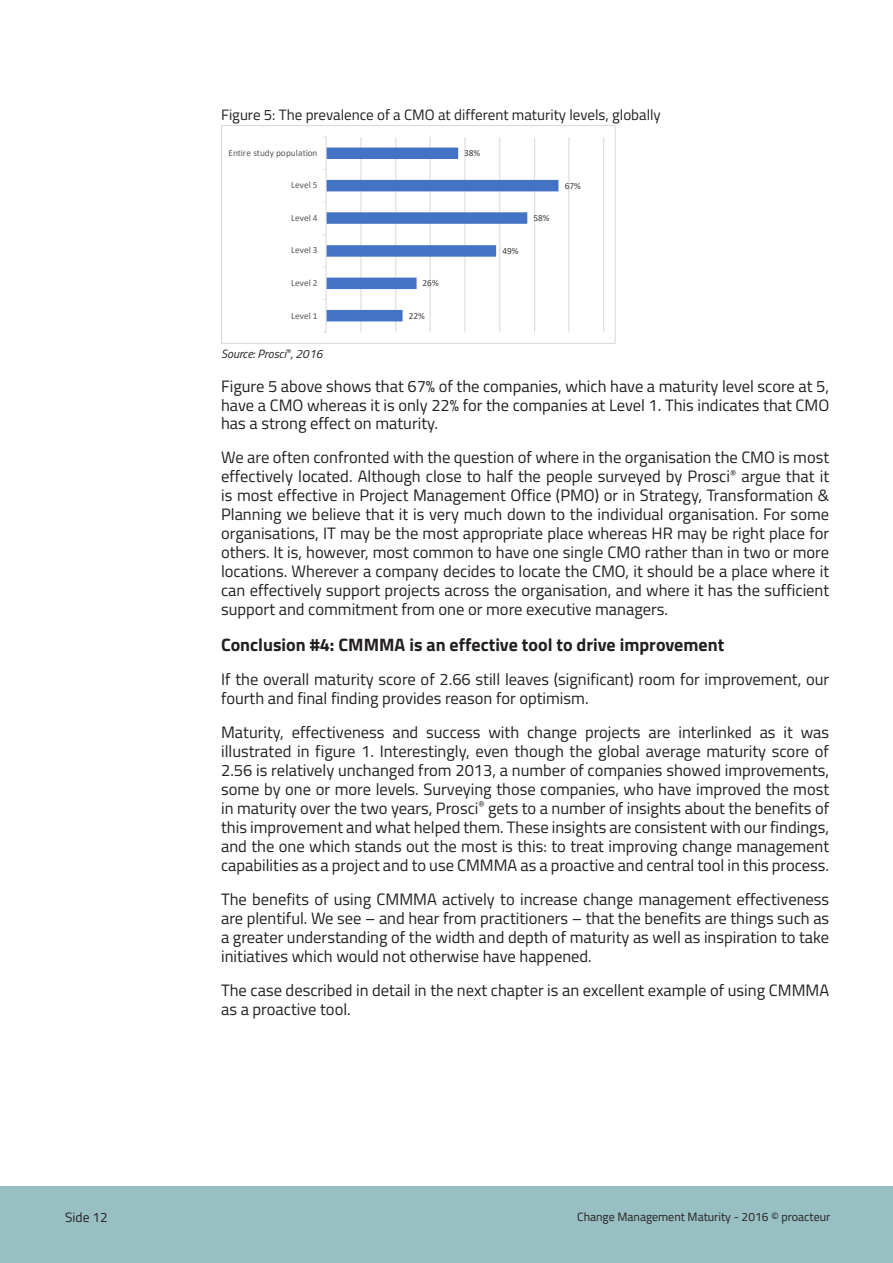
<style>
.page{position:relative;width:893px;height:1263px;background:#fff}
.page>*{position:absolute;margin:0;border:0;box-sizing:border-box;transform-origin:0 0}
.List_Paragraph{font:700 18px "Titillium Web";color:#231f20}
.List_Paragraph-2{font:16.5px/19px "Titillium Web";color:#231f20;text-align:justify}
.List_Paragraph-3{font:15px "Titillium Web";color:#231f20}
.t1{font:13.5px "Titillium Web";color:#231f20}
.t2{font:12px "Titillium Web";color:#231f20}
.List_Paragraph-4{font:italic 12px "Titillium Web";color:#231f20}
.t3{font:9.45px "Calibri";color:#595959}
.t4{font:9.45px "Calibri";letter-spacing:-.005em;color:#404040}
</style>
<div class="page">
<div style="left:0;top:1186px;width:893px;height:77px;background:#98bfc1"></div>
<hr style="left:360px;top:137px;width:1px;height:195px;background:#d9d9d9">
<hr style="left:395px;top:137px;width:1px;height:195px;background:#d9d9d9">
<hr style="left:430px;top:137px;width:1px;height:195px;background:#d9d9d9">
<hr style="left:464px;top:137px;width:1px;height:195px;background:#d9d9d9">
<hr style="left:499px;top:137px;width:1px;height:195px;background:#d9d9d9">
<hr style="left:534px;top:137px;width:1px;height:195px;background:#d9d9d9">
<hr style="left:568px;top:137px;width:1px;height:195px;background:#d9d9d9">
<hr style="left:603px;top:137px;width:1px;height:195px;background:#d9d9d9">
<hr style="left:326px;top:137px;width:1px;height:195px;background:#d9d9d9">
<svg style="left:324px;top:148px;width:234px;height:173px"></svg>
<div style="left:221px;top:125px;width:395px;height:218px;border:1px solid #d9d9d9"></div>
<p class="List_Paragraph-3" style="left:221px;top:103px;width:441px">Figure 5: The prevalence of a CMO at different maturity levels, globally</p>
<p class="t3" style="left:228px;top:146px;width:91px">Entire study population</p>
<p class="t4" style="left:464px;top:147px;width:18px">38%</p>
<p class="t3" style="left:291px;top:179px;width:28px">Level 5</p>
<p class="t4" style="left:565px;top:179px;width:18px">67%</p>
<p class="t3" style="left:291px;top:211px;width:28px">Level 4</p>
<p class="t4" style="left:534px;top:212px;width:18px">58%</p>
<p class="t3" style="left:291px;top:244px;width:28px">Level 3</p>
<p class="t4" style="left:502px;top:244px;width:18px">49%</p>
<p class="t3" style="left:291px;top:276px;width:28px">Level 2</p>
<p class="t4" style="left:423px;top:277px;width:18px">26%</p>
<p class="t3" style="left:291px;top:309px;width:28px">Level 1</p>
<p class="t4" style="left:409px;top:309px;width:18px">22%</p>
<p class="List_Paragraph-4" style="left:221px;top:345px;width:103px">Source: Prosci<sup>®</sup>, 2016</p>
<p class="List_Paragraph-2" style="left:221px;top:375px;width:610px">Figure 5 above shows that 67% of the companies, which have a maturity level score at 5, have a CMO whereas it is only 22% for the companies at Level 1. This indicates that CMO has a strong effect on maturity.</p>
<p class="List_Paragraph-2" style="left:221px;top:447px;width:610px">We are often confronted with the question of where in the organisation the CMO is most effectively located. Although close to half the people surveyed by Prosci<sup>®</sup> argue that it is most effective in Project Management Office (PMO) or in Strategy, Transformation &amp; Planning we believe that it is very much down to the individual organisation. For some organisations, IT may be the most appropriate place whereas HR may be right place for others. It is, however, most common to have one single CMO rather than in two or more locations. Wherever a company decides to locate the CMO, it should be a place where it can effectively support projects across the organisation, and where it has the sufficient support and commitment from one or more executive managers.</p>
<p class="List_Paragraph" style="left:221px;top:631px;width:505px">Conclusion #4: CMMMA is an effective tool to drive improvement</p>
<p class="List_Paragraph-2" style="left:221px;top:669px;width:610px">If the overall maturity score of 2.66 still leaves (significant) room for improvement, our fourth and final finding provides reason for optimism.</p>
<p class="List_Paragraph-2" style="left:221px;top:722px;width:610px">Maturity, effectiveness and success with change projects are interlinked as it was illustrated in figure 1. Interestingly, even though the global average maturity score of 2.56 is relatively unchanged from 2013, a number of companies showed improvements, some by one or more levels. Surveying those companies, who have improved the most in maturity over the two years, Prosci<sup>®</sup> gets to a number of insights about the benefits of this improvement and what helped them. These insights are consistent with our findings, and the one which stands out the most is this: to treat improving change management capabilities as a project and to use CMMMA as a proactive and central tool in this process.</p>
<p class="List_Paragraph-2" style="left:221px;top:889px;width:610px">The benefits of using CMMMA actively to increase change management effectiveness are plentiful. We see – and hear from practitioners – that the benefits are things such as a greater understanding of the width and depth of maturity as well as inspiration to take initiatives which would not otherwise have happened.</p>
<p class="List_Paragraph-2" style="left:221px;top:980px;width:610px">The case described in detail in the next chapter is an excellent example of using CMMMA as a proactive tool.</p>
<p class="t1" style="left:65px;top:1207px;width:44px">Side 12</p>
<p class="t2" style="left:577px;top:1208px;width:255px">Change Management Maturity - 2016 © proacteur</p>
</div>
